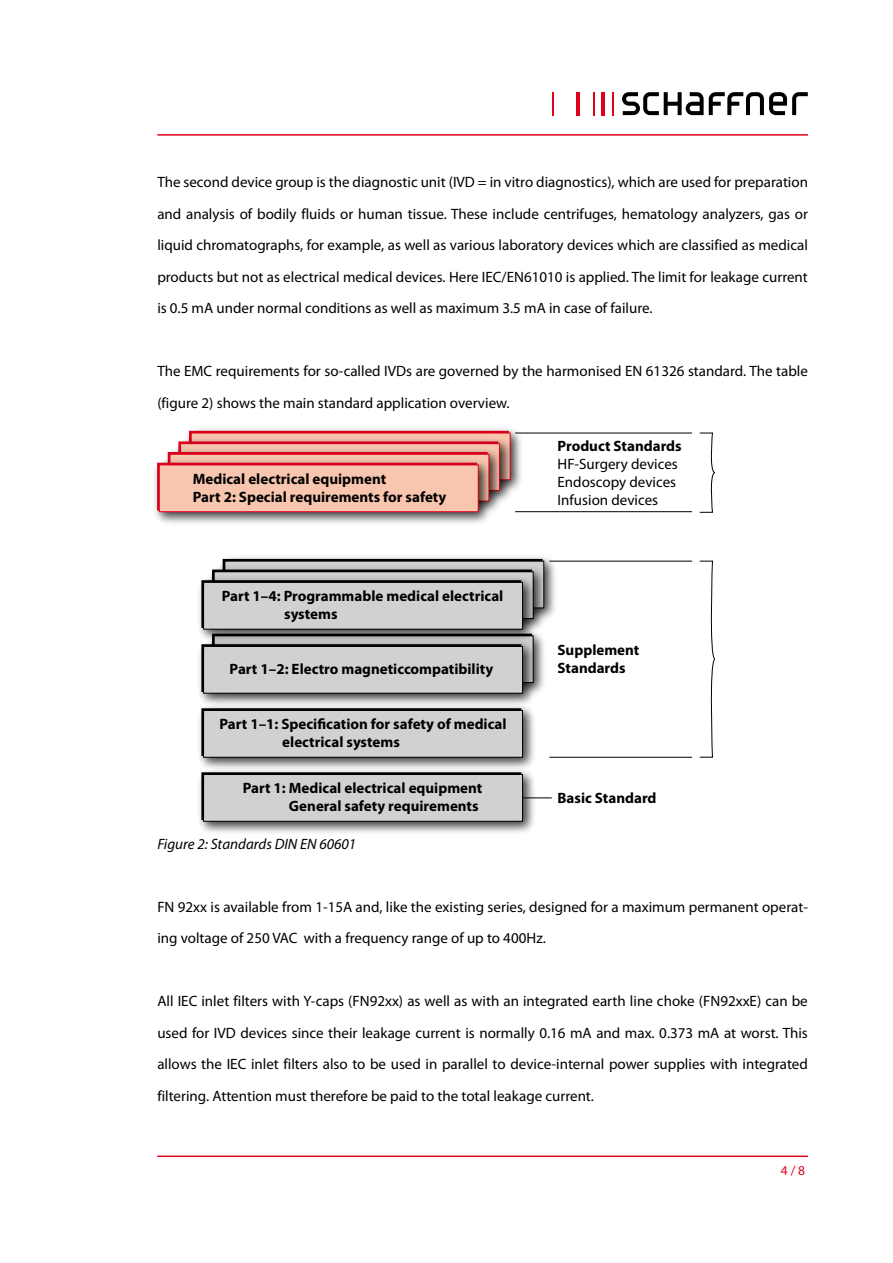
<style>
.page{position:relative;width:893px;height:1263px;background:#fff}
.page>*{position:absolute;margin:0;border:0;box-sizing:border-box;transform-origin:0 0}
.t1{font:15px/31.5px "Myriad Pro";color:#000;text-align:justify}
.t2{font:700 15px/18px "Myriad Pro";color:#000}
.t3{font:italic 15px "Myriad Pro";color:#000}
.t4{font:13.5px "Myriad Pro";color:#e2001a}
</style>
<div class="page">
<hr style="left:157px;top:134px;width:651px;height:2px;background:#e2001a">
<hr style="left:157px;top:1155px;width:651px;height:2px;background:#e2001a">
<hr style="left:601px;top:92px;width:4px;height:23px;background:#e2001a">
<hr style="left:612px;top:92px;width:2px;height:23px;background:#e2001a">
<hr style="left:593px;top:92px;width:2px;height:23px;background:#e2001a">
<hr style="left:576px;top:92px;width:3px;height:23px;background:#e2001a">
<hr style="left:552px;top:92px;width:2px;height:23px;background:#e2001a">
<svg style="left:622px;top:92px;width:186px;height:23px"></svg>
<hr style="left:512px;top:797px;width:40px;height:1px;background:#000">
<img style="left:540px;top:636px;width:4px;height:55px">
<img style="left:222px;top:556px;width:339px;height:60px">
<img style="left:222px;top:561px;width:327px;height:2px">
<img style="left:212px;top:563px;width:339px;height:73px">
<div style="left:214px;top:571px;width:319px;height:48px;border:1px solid #000"></div>
<img style="left:189px;top:428px;width:339px;height:60px">
<img style="left:189px;top:433px;width:326px;height:2px">
<img style="left:178px;top:435px;width:339px;height:64px">
<div style="left:180px;top:443px;width:320px;height:48px;border:1px solid #e2001a"></div>
<img style="left:167px;top:445px;width:339px;height:64px">
<img style="left:167px;top:454px;width:327px;height:2px">
<img style="left:211px;top:572px;width:327px;height:2px">
<img style="left:199px;top:574px;width:341px;height:64px">
<div style="left:204px;top:582px;width:318px;height:47px;background:#d0d1d2"></div>
<div style="left:203px;top:582px;width:320px;height:47px;border:1px solid #000"></div>
<img style="left:199px;top:636px;width:339px;height:2px">
<img style="left:199px;top:638px;width:341px;height:62px">
<div style="left:204px;top:646px;width:318px;height:47px;background:#d0d1d2"></div>
<div style="left:203px;top:646px;width:320px;height:47px;border:1px solid #000"></div>
<img style="left:197px;top:702px;width:339px;height:62px">
<div style="left:204px;top:710px;width:318px;height:47px;background:#d0d1d2"></div>
<div style="left:203px;top:710px;width:320px;height:47px;border:1px solid #000"></div>
<img style="left:199px;top:766px;width:341px;height:67px">
<div style="left:204px;top:774px;width:318px;height:47px;background:#d0d1d2"></div>
<div style="left:203px;top:774px;width:320px;height:47px;border:1px solid #000"></div>
<hr style="left:515px;top:433px;width:177px;height:1px;background:#000">
<hr style="left:549px;top:561px;width:143px;height:1px;background:#000">
<hr style="left:549px;top:757px;width:143px;height:1px;background:#000">
<hr style="left:515px;top:511px;width:177px;height:1px;background:#000">
<svg style="left:699px;top:560px;width:16px;height:198px"></svg>
<svg style="left:699px;top:432px;width:16px;height:81px"></svg>
<img style="left:154px;top:456px;width:342px;height:68px">
<div style="left:159px;top:465px;width:319px;height:47px;background:#f8c5ae"></div>
<div style="left:159px;top:465px;width:320px;height:47px;border:1px solid #e2001a"></div>
<p class="t1" style="left:157px;top:167px;width:652px">The second device group is the diagnostic unit (IVD = in vitro diagnostics), which are used for preparation and analysis of bodily fluids or human tissue. These include centrifuges, hematology analyzers, gas or liquid chromatographs, for example, as well as various laboratory devices which are classified as medical products but not as electrical medical devices. Here IEC/EN61010 is applied. The limit for leakage current is 0.5 mA under normal conditions as well as maximum 3.5 mA in case of failure.</p>
<p class="t1" style="left:157px;top:356px;width:652px">The EMC requirements for so-called IVDs are governed by the harmonised EN 61326 standard. The table (figure 2) shows the main standard application overview.</p>
<p class="t2" style="left:193px;top:470px;width:255px">Medical electrical equipment<br>Part 2: Special requirements for safety</p>
<p class="t2" style="left:284px;top:587px;width:221px;text-indent:-63px">Part 1–4: Programmable medical electrical systems</p>
<p class="t2" style="left:230px;top:660px;width:265px">Part 1–2: Electro magneticcompatibility</p>
<p class="t2" style="left:282px;top:715px;width:226px;text-indent:-63px">Part 1–1: Specification for safety of medical electrical systems</p>
<p class="t2" style="left:243px;top:779px;width:241px;text-align:right">Part 1: Medical electrical equipment<br>General safety requirements</p>
<p class="t3" style="left:157px;top:835px;width:201px">Figure 2: Standards DIN EN 60601</p>
<p class="t2" style="left:558px;top:437px;width:126px">Product Standards</p>
<p class="t1" style="left:558px;top:455px;width:122px;line-height:18px">HF-Surgery devices Endoscopy devices Infusion devices</p>
<p class="t2" style="left:558px;top:641px;width:83px">Supplement<br>Standards</p>
<p class="t2" style="left:558px;top:789px;width:101px">Basic Standard</p>
<p class="t1" style="left:157px;top:891px;width:652px">FN 92xx is available from 1-15A and, like the existing series, designed for a maximum permanent operat&shy;ing voltage of 250 VAC with a frequency range of up to 400Hz.</p>
<p class="t1" style="left:157px;top:986px;width:652px">All IEC inlet filters with Y-caps (FN92xx) as well as with an integrated earth line choke (FN92xxE) can be used for IVD devices since their leakage current is normally 0.16 mA and max. 0.373 mA at worst. This allows the IEC inlet filters also to be used in parallel to device-internal power supplies with integrated filtering. Attention must therefore be paid to the total leakage current.</p>
<p class="t4" style="left:781px;top:1163px;width:26px">4 / 8</p>
</div>
